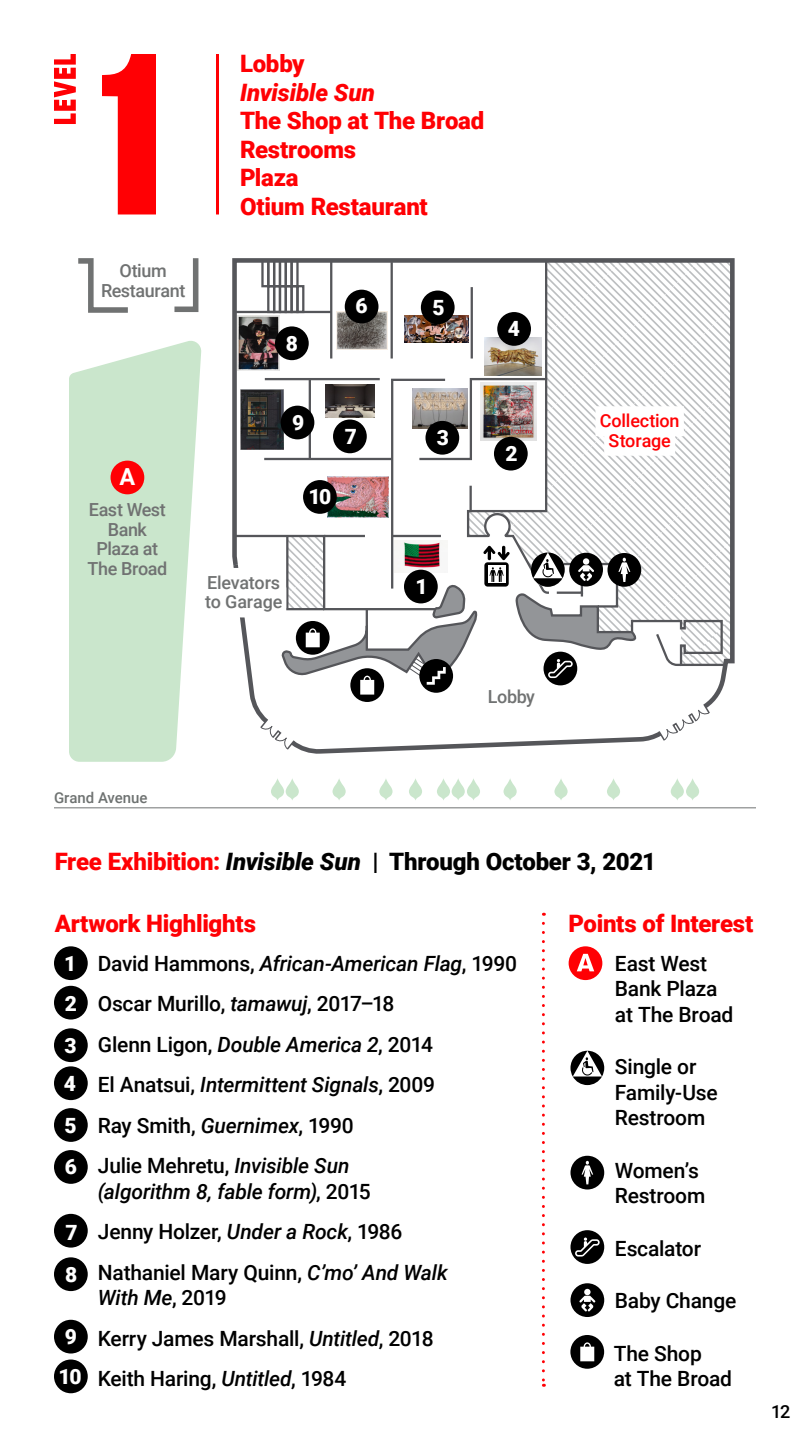
<style>
.page{position:relative;width:810px;height:1440px;background:#fff}
.page>*{position:absolute;margin:0;border:0;box-sizing:border-box;transform-origin:0 0}
.t1{font:900 24px/28.5px "Roboto";letter-spacing:-.01em;color:#ff0004}
.t2{font:900 24px "Roboto";letter-spacing:-.01em;color:#000}
.t3{font:700 23.48px "Roboto";color:#fff}
.t4{font:500 21px/25.5px "Roboto";letter-spacing:-.01em;color:#000}
.t5{font:italic 500 21px/25.5px "Roboto";letter-spacing:-.01em;color:#000}
.t6{font:900 21px "Roboto";color:#fff}
.t7{font:500 18px/19.5px "Roboto";letter-spacing:-.02em;color:#707272;text-align:center}
.t8{font:500 18px/19.5px "Roboto";letter-spacing:-.01em;color:#ff0004;text-align:center}
.t9{font:500 18px "Roboto";color:#000}
.t10{font:500 15px "Roboto";color:#6e7271}
.s1{font-style:italic}
.s2{color:#ff0004}
.s3{font-style:normal}
</style>
<div class="page">
<svg style="left:102px;top:54px;width:54px;height:160px"></svg>
<svg style="left:54px;top:54px;width:22px;height:70px"></svg>
<svg style="left:571px;top:1051px;width:33px;height:34px"></svg>
<div style="left:571px;top:1283px;width:33px;height:34px;background:#000;border-radius:50%"></div>
<div style="left:584px;top:1289px;width:7px;height:6px;background:#fff;border-radius:50%"></div>
<svg style="left:579px;top:1296px;width:17px;height:16px"></svg>
<div style="left:571px;top:1230px;width:33px;height:34px;background:#000;border-radius:50%"></div>
<svg style="left:575px;top:1238px;width:25px;height:19px"></svg>
<svg style="left:571px;top:1156px;width:33px;height:34px"></svg>
<div style="left:54px;top:946px;width:34px;height:34px;background:#000;border-radius:50%"></div>
<div style="left:54px;top:986px;width:34px;height:34px;background:#000;border-radius:50%"></div>
<div style="left:54px;top:1028px;width:34px;height:34px;background:#000;border-radius:50%"></div>
<div style="left:54px;top:1066px;width:34px;height:34px;background:#000;border-radius:50%"></div>
<div style="left:54px;top:1108px;width:34px;height:34px;background:#000;border-radius:50%"></div>
<div style="left:54px;top:1150px;width:34px;height:34px;background:#000;border-radius:50%"></div>
<div style="left:54px;top:1214px;width:34px;height:34px;background:#000;border-radius:50%"></div>
<div style="left:54px;top:1257px;width:34px;height:34px;background:#000;border-radius:50%"></div>
<div style="left:54px;top:1320px;width:34px;height:34px;background:#000;border-radius:50%"></div>
<div style="left:54px;top:1360px;width:34px;height:33px;background:#000;border-radius:50%"></div>
<svg style="left:232px;top:258px;width:503px;height:406px"></svg>
<svg style="left:69px;top:341px;width:133px;height:421px;fill:#cae6cc"></svg>
<svg style="left:78px;top:258px;width:121px;height:55px"></svg>
<hr style="left:54px;top:807px;width:702px;height:1px;background:#707272">
<svg style="left:671px;top:778px;width:28px;height:22px"></svg>
<svg style="left:437px;top:778px;width:43px;height:22px"></svg>
<svg style="left:271px;top:778px;width:28px;height:22px"></svg>
<svg style="left:409px;top:778px;width:13px;height:22px"></svg>
<svg style="left:379px;top:779px;width:14px;height:21px"></svg>
<svg style="left:333px;top:779px;width:13px;height:21px"></svg>
<svg style="left:607px;top:778px;width:13px;height:22px"></svg>
<svg style="left:554px;top:779px;width:14px;height:21px"></svg>
<svg style="left:504px;top:779px;width:13px;height:21px"></svg>
<svg style="left:232px;top:377px;width:496px;height:377px"></svg>
<div style="left:111px;top:461px;width:33px;height:33px;background:#ff0004;border-radius:50%"></div>
<img style="left:484px;top:337px;width:58px;height:38px">
<img style="left:395px;top:540px;width:52px;height:33px">
<img style="left:328px;top:476px;width:60px;height:41px">
<img style="left:413px;top:388px;width:54px;height:41px">
<img style="left:241px;top:390px;width:43px;height:60px">
<img style="left:336px;top:312px;width:51px;height:37px">
<img style="left:481px;top:383px;width:56px;height:58px">
<img style="left:405px;top:316px;width:63px;height:26px">
<img style="left:237px;top:316px;width:43px;height:55px">
<div style="left:281px;top:406px;width:33px;height:33px;background:#000;border-radius:50%"></div>
<div style="left:494px;top:437px;width:34px;height:34px;background:#000;border-radius:50%"></div>
<div style="left:425px;top:421px;width:34px;height:34px;background:#000;border-radius:50%"></div>
<div style="left:421px;top:291px;width:34px;height:33px;background:#000;border-radius:50%"></div>
<div style="left:345px;top:290px;width:34px;height:33px;background:#000;border-radius:50%"></div>
<div style="left:275px;top:326px;width:34px;height:34px;background:#000;border-radius:50%"></div>
<div style="left:497px;top:312px;width:34px;height:34px;background:#000;border-radius:50%"></div>
<div style="left:404px;top:570px;width:34px;height:33px;background:#000;border-radius:50%"></div>
<div style="left:303px;top:480px;width:34px;height:34px;background:#000;border-radius:50%"></div>
<hr style="left:216px;top:54px;width:3px;height:160px;background:#ff0004">
<div style="left:569px;top:946px;width:33px;height:34px;background:#ff0004;border-radius:50%"></div>
<svg style="left:577px;top:954px;width:17px;height:17px"></svg>
<div style="left:570px;top:1335px;width:34px;height:34px;background:#000;border-radius:50%"></div>
<svg style="left:580px;top:1342px;width:14px;height:19px"></svg>
<svg style="left:542px;top:923px;width:3px;height:464px"></svg>
<img style="left:326px;top:385px;width:49px;height:33px">
<div style="left:333px;top:420px;width:34px;height:33px;background:#000;border-radius:50%"></div>
<p class="t7" style="left:101px;top:260px;width:86px">Otium<br>Restaurant</p>
<p class="t1" style="left:240px;top:48px;width:246px">Lobby<br><span class="s1">Invisible Sun<br></span>The Shop at The Broad<br>Restrooms<br>Plaza<br>Otium Restaurant</p>
<p class="t6" style="left:286px;top:329px;width:14px">8</p>
<p class="t6" style="left:356px;top:291px;width:14px">6</p>
<p class="t6" style="left:432px;top:293px;width:14px">5</p>
<p class="t6" style="left:508px;top:314px;width:14px">4</p>
<p class="t3" style="left:120px;top:460px;width:17px">A</p>
<p class="t7" style="left:88px;top:499px;width:81px">East West<br>Bank<br>Plaza at<br>The Broad</p>
<p class="t6" style="left:292px;top:408px;width:14px">9</p>
<p class="t6" style="left:345px;top:422px;width:14px">7</p>
<p class="t6" style="left:308px;top:482px;width:25px">10</p>
<p class="t7" style="left:205px;top:572px;width:79px;text-align:left">Elevators to Garage</p>
<p class="t6" style="left:437px;top:423px;width:14px">3</p>
<p class="t6" style="left:415px;top:572px;width:14px">1</p>
<p class="t6" style="left:506px;top:439px;width:14px">2</p>
<p class="t7" style="left:488px;top:686px;width:49px">Lobby</p>
<p class="t8" style="left:600px;top:410px;width:81px">Collection<br>Storage</p>
<p class="t10" style="left:54px;top:787px;width:95px">Grand Avenue</p>
<p class="t2" style="left:55px;top:845px;width:603px"><span class="s2">Free Exhibition:</span> <span class="s1">Invisible Sun</span> | Through October 3, 2021</p>
<p class="t1" style="left:55px;top:908px;width:203px">Artwork Highlights</p>
<p class="t1" style="left:569px;top:908px;width:186px">Points of Interest</p>
<p class="t6" style="left:64px;top:949px;width:14px">1</p>
<p class="t5" style="left:98px;top:950px;width:421px"><span class="s3">David Hammons,</span> African-American Flag<span class="s3">, 1990</span></p>
<p class="t6" style="left:65px;top:989px;width:14px">2</p>
<p class="t4" style="left:98px;top:990px;width:298px">Oscar Murillo, <span class="s1">tamawuj</span>, 2017–18</p>
<p class="t6" style="left:64px;top:1031px;width:14px">3</p>
<p class="t4" style="left:98px;top:1031px;width:337px">Glenn Ligon, <span class="s1">Double America 2</span>, 2014</p>
<p class="t6" style="left:64px;top:1069px;width:14px">4</p>
<p class="t5" style="left:98px;top:1071px;width:339px"><span class="s3">El Anatsui,</span> Intermittent Signals<span class="s3">, 2009</span></p>
<p class="t6" style="left:64px;top:1111px;width:14px">5</p>
<p class="t4" style="left:98px;top:1112px;width:257px">Ray Smith, <span class="s1">Guernimex</span>, 1990</p>
<p class="t6" style="left:65px;top:1152px;width:14px">6</p>
<p class="t5" style="left:98px;top:1152px;width:274px"><span class="s3">Julie Mehretu,</span> Invisible Sun (algorithm 8, fable form)<span class="s3">, 2015</span></p>
<p class="t6" style="left:65px;top:1218px;width:14px">7</p>
<p class="t4" style="left:98px;top:1218px;width:306px">Jenny Holzer, <span class="s1">Under a Rock</span>, 1986</p>
<p class="t6" style="left:65px;top:1260px;width:14px">8</p>
<p class="t4" style="left:98px;top:1259px;width:352px">Nathaniel Mary Quinn, <span class="s1">C’mo’ And Walk<br>With Me</span>, 2019</p>
<p class="t6" style="left:65px;top:1322px;width:14px">9</p>
<p class="t4" style="left:98px;top:1325px;width:337px">Kerry James Marshall, <span class="s1">Untitled</span>, 2018</p>
<p class="t6" style="left:58px;top:1362px;width:25px">10</p>
<p class="t4" style="left:98px;top:1365px;width:250px">Keith Haring, <span class="s1">Untitled</span>, 1984</p>
<p class="t4" style="left:615px;top:950px;width:120px">East West<br>Bank Plaza at The Broad</p>
<p class="t4" style="left:615px;top:1053px;width:104px">Single or<br>Family-Use<br>Restroom</p>
<p class="t4" style="left:615px;top:1157px;width:92px">Women’s<br>Restroom</p>
<p class="t4" style="left:615px;top:1235px;width:88px">Escalator</p>
<p class="t4" style="left:615px;top:1287px;width:123px">Baby Change</p>
<p class="t4" style="left:614px;top:1340px;width:120px">The Shop<br>at The Broad</p>
<p class="t9" style="left:771px;top:1399px;width:21px">12</p>
</div>
